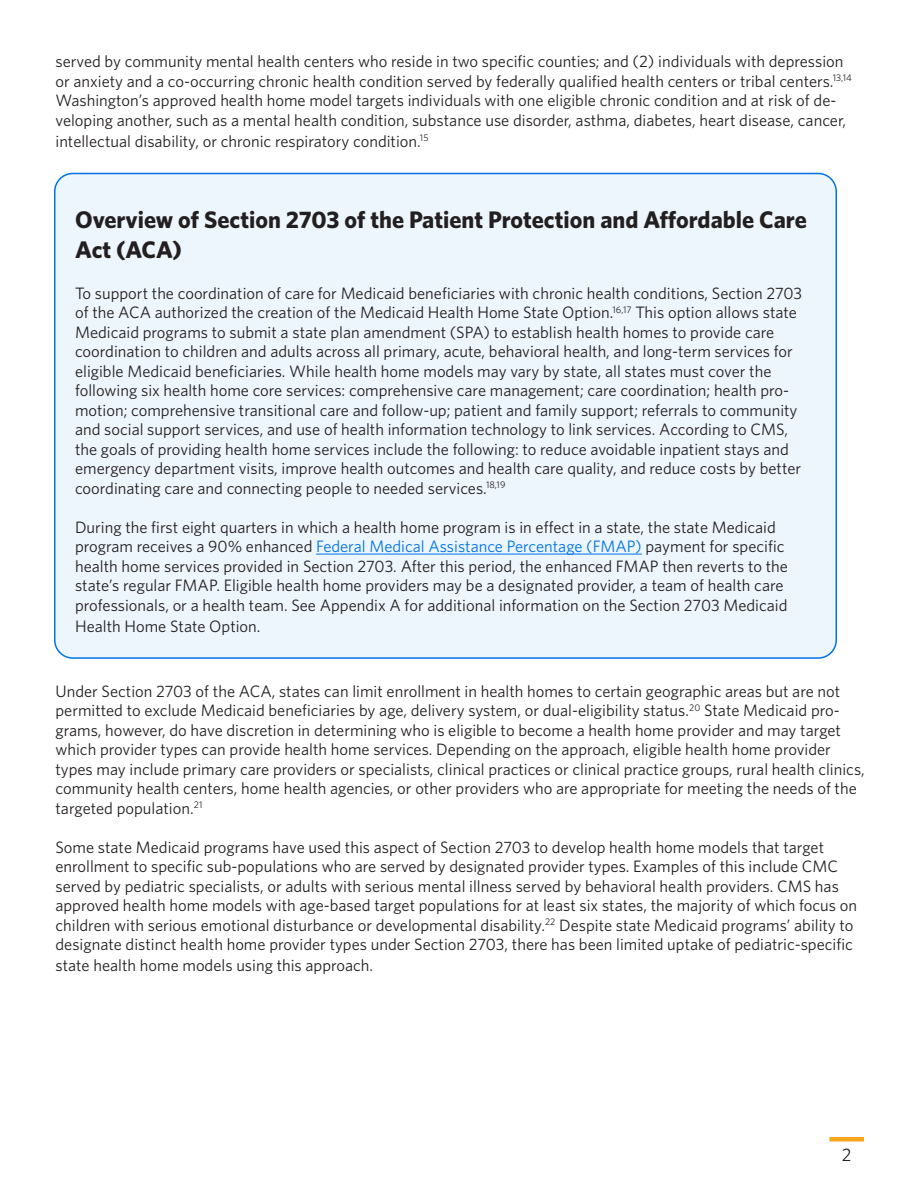
<style>
.page{position:relative;width:918px;height:1188px;background:#fff}
.page>*{position:absolute;margin:0;border:0;box-sizing:border-box;transform-origin:0 0}
.t1{font:700 24px/30px "Whitney";color:#231f20}
.t2{font:18px "Whitney";color:#231f20}
.t3{font:16.5px/19.5px "Whitney";color:#231f20}
.s1{color:#0073e6}
</style>
<div class="page">
<div style="left:829px;top:1137px;width:35px;height:5px;background:#f9a51b"></div>
<div style="left:55px;top:173px;width:781px;height:485px;background:#edf5fd;border-radius:18px"></div>
<hr style="left:316px;top:554px;width:326px;height:1px;background:#0073e6">
<p class="t3" style="left:56px;top:51px;width:798px">served by community mental health centers who reside in two specific counties; and (2) individuals with depression or anxiety and a co-occurring chronic health condition served by federally qualified health centers or tribal centers.<sup>13,14<br></sup>Washington’s approved health home model targets individuals with one eligible chronic condition and at risk of de&shy;veloping another, such as a mental health condition, substance use disorder, asthma, diabetes, heart disease, cancer,</p>
<p class="t3" style="left:56px;top:131px;width:375px">intellectual disability, or chronic respiratory condition.<sup>15</sup></p>
<p class="t1" style="left:75px;top:205px;width:733px">Overview of Section 2703 of the Patient Protection and Affordable Care<br>Act (ACA)</p>
<p class="t3" style="left:75px;top:283px;width:729px">To support the coordination of care for Medicaid beneficiaries with chronic health conditions, Section 2703 of the ACA authorized the creation of the Medicaid Health Home State Option.<sup>16,17</sup> This option allows state Medicaid programs to submit a state plan amendment (SPA) to establish health homes to provide care coordination to children and adults across all primary, acute, behavioral health, and long-term services for eligible Medicaid beneficiaries. While health home models may vary by state, all states must cover the following six health home core services: comprehensive care management; care coordination; health pro&shy;motion; comprehensive transitional care and follow-up; patient and family support; referrals to community and social support services, and use of health information technology to link services. According to CMS, the goals of providing health home services include the following: to reduce avoidable inpatient stays and emergency department visits, improve health outcomes and health care quality, and reduce costs by better coordinating care and connecting people to needed services.<sup>18,19</sup></p>
<p class="t3" style="left:75px;top:517px;width:714px">During the first eight quarters in which a health home program is in effect in a state, the state Medicaid program receives a 90% enhanced <span class="s1">Federal Medical Assistance Percentage (FMAP)</span> payment for specific health home services provided in Section 2703. After this period, the enhanced FMAP then reverts to the state’s regular FMAP. Eligible health home providers may be a designated provider, a team of health care professionals, or a health team. See Appendix A for additional information on the Section 2703 Medicaid</p>
<p class="t3" style="left:75px;top:616px;width:187px">Health Home State Option.</p>
<p class="t3" style="left:56px;top:681px;width:811px">Under Section 2703 of the ACA, states can limit enrollment in health homes to certain geographic areas but are not permitted to exclude Medicaid beneficiaries by age, delivery system, or dual-eligibility status.<sup>20</sup> State Medicaid pro&shy;grams, however, do have discretion in determining who is eligible to become a health home provider and may target which provider types can provide health home services. Depending on the approach, eligible health home provider types may include primary care providers or specialists, clinical practices or clinical practice groups, rural health clinics, community health centers, home health agencies, or other providers who are appropriate for meeting the needs of the targeted population.<sup>21</sup></p>
<p class="t3" style="left:56px;top:837px;width:803px">Some state Medicaid programs have used this aspect of Section 2703 to develop health home models that target enrollment to specific sub-populations who are served by designated provider types. Examples of this include CMC served by pediatric specialists, or adults with serious mental illness served by behavioral health providers. CMS has approved health home models with age-based target populations for at least six states, the majority of which focus on children with serious emotional disturbance or developmental disability.<sup>22</sup> Despite state Medicaid programs’ ability to designate distinct health home provider types under Section 2703, there has been limited uptake of pediatric-specific</p>
<p class="t3" style="left:56px;top:955px;width:319px">state health home models using this approach.</p>
<p class="t2" style="left:842px;top:1142px;width:11px">2</p>
</div>
